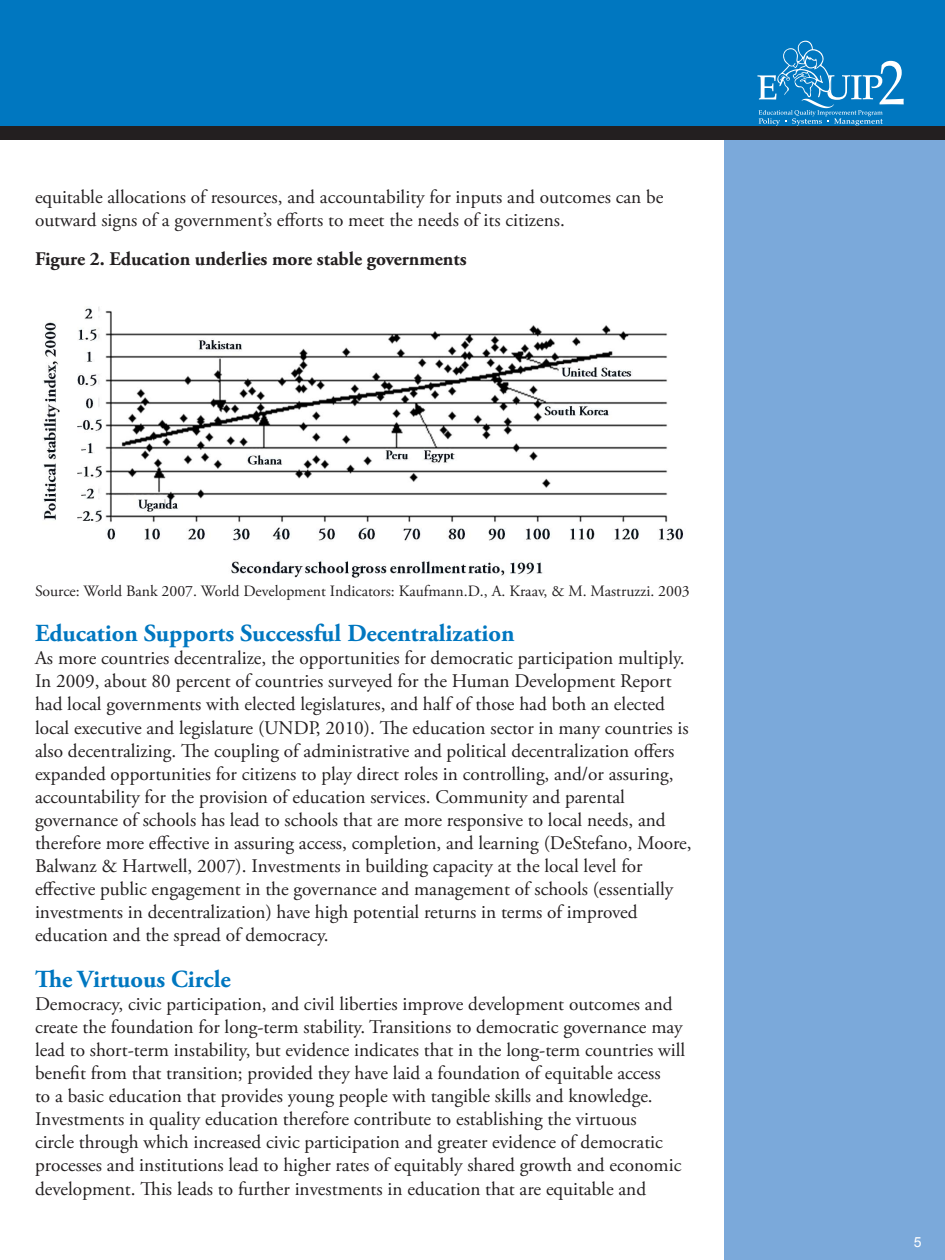
<style>
.page{position:relative;width:945px;height:1260px;background:#fff}
.page>*{position:absolute;margin:0;border:0;box-sizing:border-box;transform-origin:0 0}
.EQUIP2_Body_Text{font:700 24.5px "Adobe Garamond Pro";color:#0077c0}
.EQUIP2_Body_Text-2{font:19.25px/23.1px "Adobe Garamond Pro";color:#231f20}
.EQUIP2_Body_Text-3{font:700 19.25px "Adobe Garamond Pro";color:#231f20}
.EQUIP2_Body_Text-4{font:15.75px "Adobe Garamond Pro";color:#231f20}
.t1{font:14px "Arial";color:#fff}
</style>
<div class="page">
<div style="left:0;top:0;width:945px;height:126px;background:#0077c0"></div>
<div style="left:724px;top:126px;width:221px;height:1134px;background:#7ba9da"></div>
<div style="left:0;top:126px;width:945px;height:13px;background:#231f20"></div>
<svg style="left:757px;top:41px;width:147px;height:85px"></svg>
<img style="left:43px;top:307px;width:640px;height:271px">
<p class="EQUIP2_Body_Text-2" style="left:35px;top:186px;width:630px">equitable allocations of resources, and accountability for inputs and outcomes can be outward signs of a government’s efforts to meet the needs of its citizens.</p>
<p class="EQUIP2_Body_Text-3" style="left:35px;top:248px;width:433px">Figure 2. Education underlies more stable governments</p>
<p class="EQUIP2_Body_Text-4" style="left:35px;top:582px;width:656px">Source: World Bank 2007. World Development Indicators: Kaufmann.D., A. Kraav, &amp; M. Mastruzzi. 2003</p>
<p class="EQUIP2_Body_Text" style="left:35px;top:619px;width:481px">Education Supports Successful Decentralization</p>
<p class="EQUIP2_Body_Text-2" style="left:35px;top:647px;width:658px">As more countries decentralize, the opportunities for democratic participation multiply.<br>In 2009, about 80 percent of countries surveyed for the Human Development Report had local governments with elected legislatures, and half of those had both an elected local executive and legislature (UNDP, 2010). The education sector in many countries is also decentralizing. The coupling of administrative and political decentralization offers expanded opportunities for citizens to play direct roles in controlling, and/or assuring, accountability for the provision of education services. Community and parental governance of schools has lead to schools that are more responsive to local needs, and therefore more effective in assuring access, completion, and learning (DeStefano, Moore, Balwanz &amp; Hartwell, 2007). Investments in building capacity at the local level for effective public engagement in the governance and management of schools (essentially investments in decentralization) have high potential returns in terms of improved education and the spread of democracy.</p>
<p class="EQUIP2_Body_Text" style="left:35px;top:965px;width:197px">The Virtuous Circle</p>
<p class="EQUIP2_Body_Text-2" style="left:35px;top:993px;width:652px">Democracy, civic participation, and civil liberties improve development outcomes and create the foundation for long-term stability. Transitions to democratic governance may lead to short-term instability, but evidence indicates that in the long-term countries will benefit from that transition; provided they have laid a foundation of equitable access<br>to a basic education that provides young people with tangible skills and knowledge.<br>Investments in quality education therefore contribute to establishing the virtuous<br>circle through which increased civic participation and greater evidence of democratic processes and institutions lead to higher rates of equitably shared growth and economic development. This leads to further investments in education that are equitable and</p>
<p class="t1" style="left:914px;top:1232px;width:9px">5</p>
</div>
